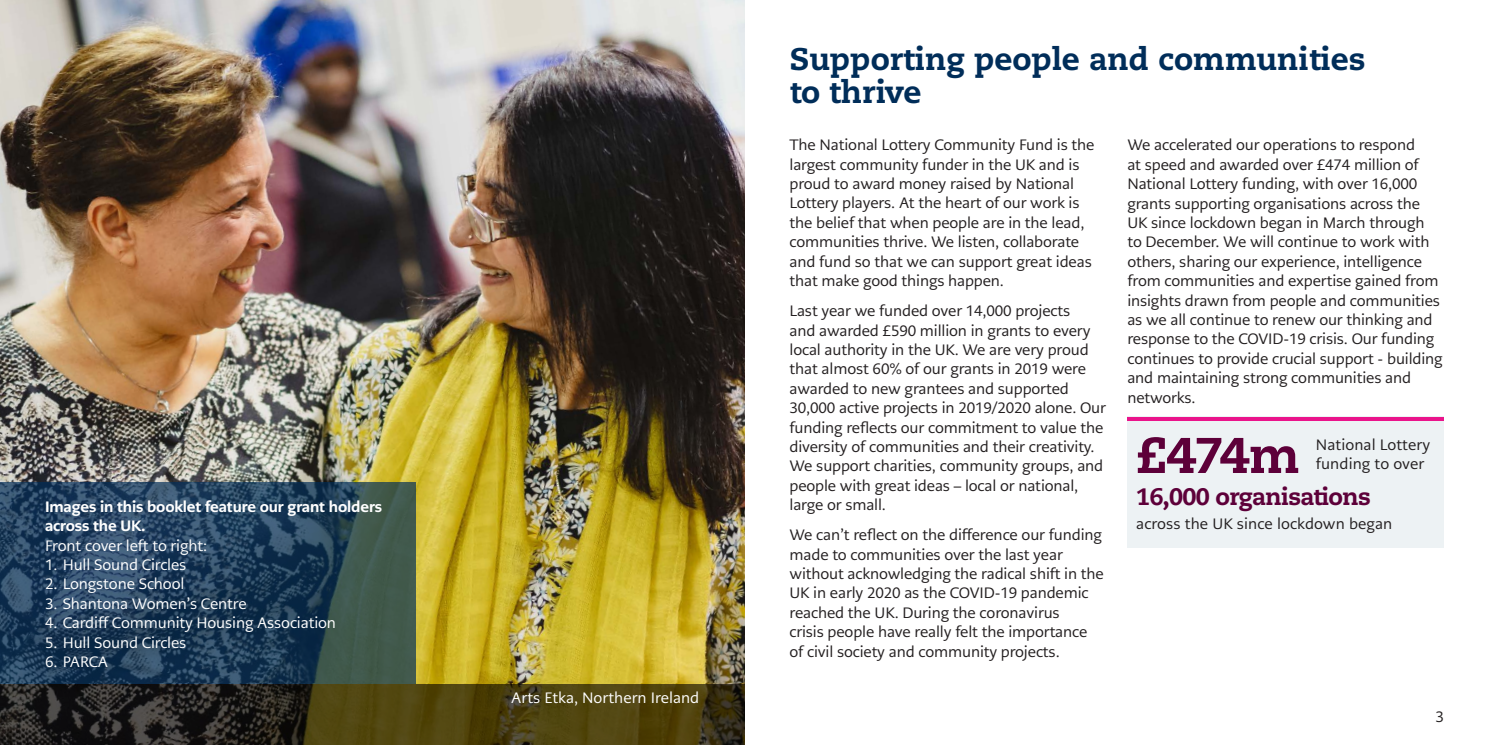
<style>
.page{position:relative;width:1489px;height:745px;background:#fff}
.page>*{position:absolute;margin:0;border:0;box-sizing:border-box;transform-origin:0 0}
.Story_Title{font:800 50px "Caecilia LT Pro 85";color:#5d0039}
.t1{font:800 31.25px/33.8px "Caecilia LT Pro 85";color:#002d59}
.Story_Title-2{font:800 23.75px "Caecilia LT Pro 85";letter-spacing:-.03em;color:#5d0039}
.Body_copy{font:15px/19.4px "PMN Caecilia Sans Text";letter-spacing:-.01em;color:#231f20}
.Body_copy-2{font:15px "PMN Caecilia Sans Text";letter-spacing:-.01em;color:#fff}
.Body_copy-3{font:800 15px/19.4px "PMN Caecilia Sans Text";letter-spacing:-.01em;color:#fff}
</style>
<div class="page">
<img style="left:0;top:0;width:744px;height:683px">
<svg style="left:0;top:482px;width:416px;height:201px;background:#284459"></svg>
<svg style="left:0;top:683px;width:744px;height:61px;background:#3c3517"></svg>
<div style="left:1127px;top:416px;width:316px;height:131px;background:#edf2f4"></div>
<svg style="left:1127px;top:417px;width:316px;height:3px"></svg>
<p class="Body_copy-3" style="left:45px;top:496px;width:338px">Images in this booklet feature our grant holders across the UK.</p>
<p class="Body_copy-2" style="left:45px;top:535px;width:164px">Front cover left to right:</p>
<p class="Body_copy-2" style="left:45px;top:554px;width:143px">1. Hull Sound Circles</p>
<p class="Body_copy-2" style="left:45px;top:574px;width:141px">2. Longstone School</p>
<p class="Body_copy-2" style="left:45px;top:593px;width:203px">3. Shantona Women’s Centre</p>
<p class="Body_copy-2" style="left:45px;top:613px;width:292px">4. Cardiff Community Housing Association</p>
<p class="Body_copy-2" style="left:45px;top:632px;width:143px">5. Hull Sound Circles</p>
<p class="Body_copy-2" style="left:45px;top:651px;width:65px">6. PARCA</p>
<p class="Body_copy-2" style="left:511px;top:687px;width:189px">Arts Etka, Northern Ireland</p>
<p class="t1" style="left:789px;top:41px;width:577px">Supporting people and communities to thrive</p>
<p class="Body_copy" style="left:789px;top:135px;width:306px">The National Lottery Community Fund is the largest community funder in the UK and is proud to award money raised by National Lottery players. At the heart of our work is the belief that when people are in the lead, communities thrive. We listen, collaborate and fund so that we can support great ideas that make good things happen.</p>
<p class="Body_copy" style="left:789px;top:301px;width:318px">Last year we funded over 14,000 projects<br>and awarded £590 million in grants to every local authority in the UK. We are very proud that almost 60% of our grants in 2019 were awarded to new grantees and supported 30,000 active projects in 2019/2020 alone. Our funding reflects our commitment to value the diversity of communities and their creativity.<br>We support charities, community groups, and people with great ideas – local or national, large or small.</p>
<p class="Body_copy" style="left:789px;top:524px;width:316px">We can’t reflect on the difference our funding made to communities over the last year without acknowledging the radical shift in the UK in early 2020 as the COVID-19 pandemic reached the UK. During the coronavirus<br>crisis people have really felt the importance of civil society and community projects.</p>
<p class="Body_copy" style="left:1127px;top:135px;width:317px">We accelerated our operations to respond<br>at speed and awarded over £474 million of National Lottery funding, with over 16,000 grants supporting organisations across the UK since lockdown began in March through to December. We will continue to work with others, sharing our experience, intelligence from communities and expertise gained from insights drawn from people and communities as we all continue to renew our thinking and response to the COVID-19 crisis. Our funding continues to provide crucial support - building and maintaining strong communities and networks.</p>
<p class="Story_Title" style="left:1136px;top:420px;width:165px">£474m</p>
<p class="Body_copy" style="left:1315px;top:434px;width:116px">National Lottery funding to over</p>
<p class="Story_Title-2" style="left:1136px;top:479px;width:236px">16,000 organisations</p>
<p class="Body_copy" style="left:1136px;top:513px;width:258px">across the UK since lockdown began</p>
<p class="Body_copy" style="left:1435px;top:706px;width:10px">3</p>
</div>
